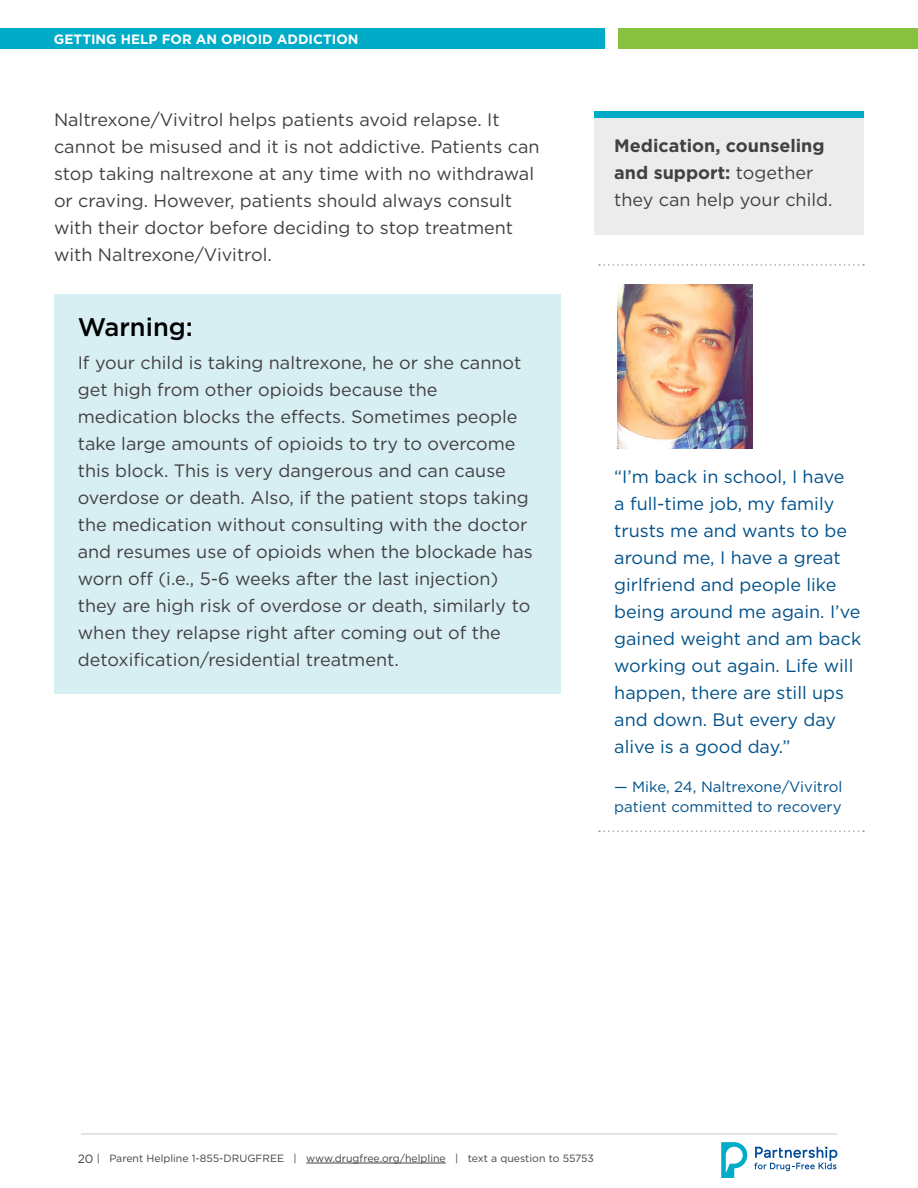
<style>
.page{position:relative;width:918px;height:1188px;background:#fff}
.page>*{position:absolute;margin:0;border:0;box-sizing:border-box;transform-origin:0 0}
.t1{font:500 25.5px "Gotham";color:#000}
.t2{font:18px/27px "Gotham";color:#414042}
.t3{font:18px/27px "Gotham";color:#00518a}
.t4{font:700 18px/27px "Gotham";color:#414042}
.t5{font:15px/19.5px "Gotham";color:#00518a}
.t6{font:700 13.5px "Gotham";color:#fff}
.t7{font:10.5px "Gotham";color:#414042}
.s1{font-weight:400}
.s2{font-size:12px}
</style>
<div class="page">
<hr style="left:81px;top:1134px;width:756px;height:1px;background:#c7c8ca">
<hr style="left:306px;top:1163px;width:140px;height:1px;background:#414042">
<svg style="left:754px;top:1147px;width:83px;height:24px"></svg>
<svg style="left:721px;top:1142px;width:26px;height:36px"></svg>
<div style="left:0;top:28px;width:605px;height:21px;background:#00abc7"></div>
<div style="left:618px;top:28px;width:300px;height:21px;background:#88c140"></div>
<div style="left:594px;top:117px;width:270px;height:118px;background:#ececed"></div>
<div style="left:594px;top:112px;width:270px;height:6px;background:#00abc7"></div>
<svg style="left:599px;top:264px;width:265px;height:2px"></svg>
<svg style="left:599px;top:830px;width:265px;height:2px"></svg>
<div style="left:54px;top:294px;width:506px;height:400px;background:#d7eef3"></div>
<img style="left:618px;top:284px;width:135px;height:165px">
<p class="t6" style="left:54px;top:30px;width:306px">GETTING HELP FOR AN OPIOID ADDICTION</p>
<p class="t2" style="left:54px;top:106px;width:487px">Naltrexone/Vivitrol helps patients avoid relapse. It cannot be misused and it is not addictive. Patients can stop taking naltrexone at any time with no withdrawal or craving. However, patients should always consult with their doctor before deciding to stop treatment with Naltrexone/Vivitrol.</p>
<h1 class="t1" style="left:78px;top:311px;width:117px">Warning:</h1>
<p class="t2" style="left:78px;top:349px;width:456px">If your child is taking naltrexone, he or she cannot get high from other opioids because the medication blocks the effects. Sometimes people take large amounts of opioids to try to overcome this block. This is very dangerous and can cause overdose or death. Also, if the patient stops taking the medication without consulting with the doctor and resumes use of opioids when the blockade has worn off (i.e., 5-6 weeks after the last injection) they are high risk of overdose or death, similarly to when they relapse right after coming out of the detoxification/residential treatment.</p>
<p class="t4" style="left:614px;top:132px;width:220px">Medication, counseling and support: <span class="s1">together they can help your child.</span></p>
<p class="t3" style="left:614px;top:463px;width:248px">“I’m back in school, I have<br>a full-time job, my family trusts me and wants to be around me, I have a great girlfriend and people like being around me again. I’ve gained weight and am back working out again. Life will happen, there are still ups and down. But every day alive is a good day.”</p>
<p class="t5" style="left:614px;top:777px;width:230px">— Mike, 24, Naltrexone/Vivitrol patient committed to recovery</p>
<p class="t7" style="left:78px;top:1152px;width:518px"><span class="s2">20</span> | Parent Helpline 1-855-DRUGFREE | www.drugfree.org/helpline | text a question to 55753</p>
</div>
